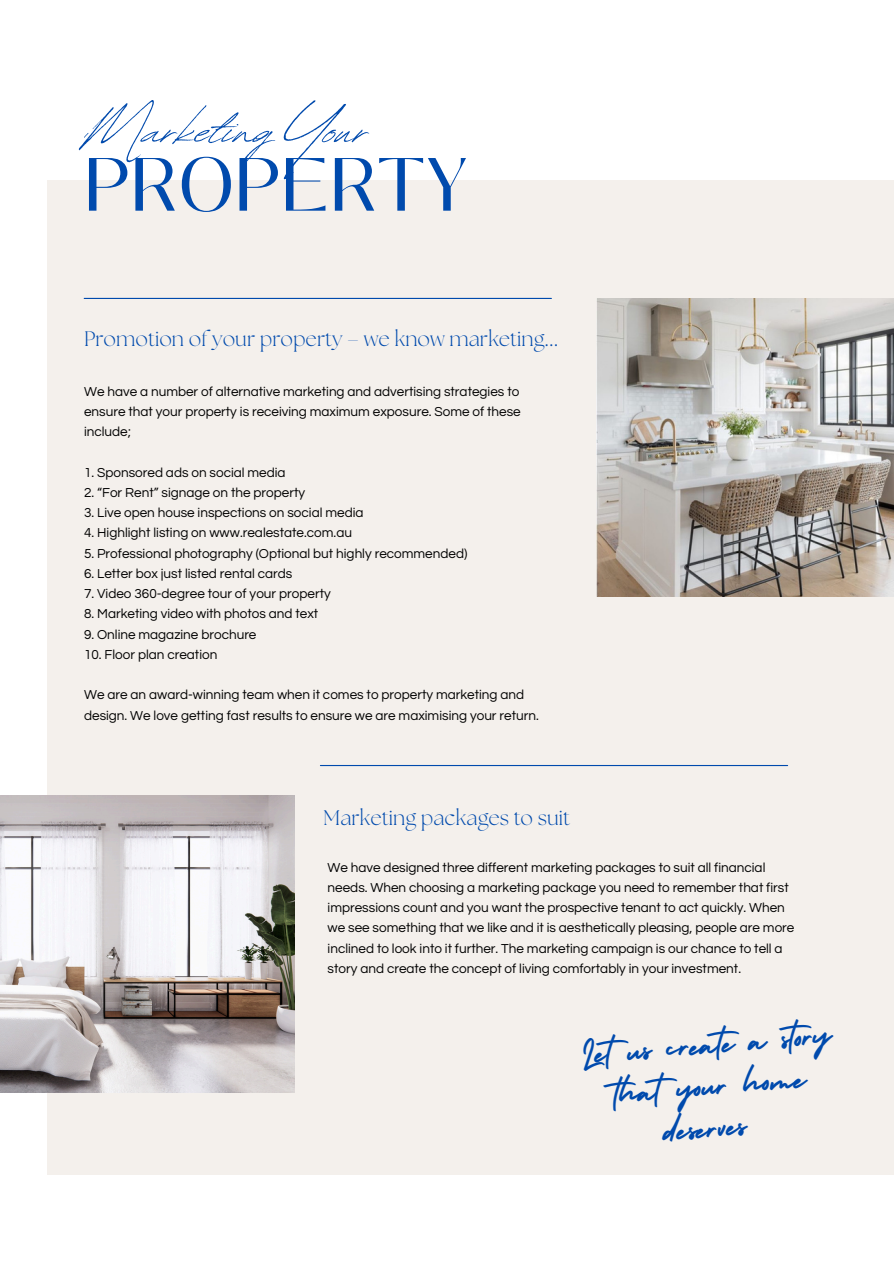
<style>
.page{position:relative;width:894px;height:1264px;background:#fff}
.page>*{position:absolute;margin:0;border:0;box-sizing:border-box;transform-origin:0 0}
.t1{font:75px "Black Mango";color:#004aad}
.t2{font:69.75px "Revive 80 Signature";color:#004aad}
.t3{font:42px/41.5px "Holiday";color:#004aad;text-align:center}
.t4{font:300 21px "The Seasons";color:#004aad}
.t5{font:13.5px/20.2px "Questrial";color:#000}
</style>
<div class="page">
<div style="left:47px;top:180px;width:846px;height:994px;background:#f4f0ec"></div>
<img style="left:0;top:795px;width:294px;height:297px">
<hr style="left:320px;top:765px;width:467px;height:1px;background:#004aad">
<img style="left:596px;top:299px;width:297px;height:297px">
<hr style="left:84px;top:298px;width:467px;height:1px;background:#004aad">
<p class="t2" style="left:84px;top:77px;width:286px">Marketing Your</p>
<p class="t1" style="left:84px;top:128px;width:385px">PROPERTY</p>
<p class="t4" style="left:84px;top:329px;width:475px">Promotion of your property – we know marketing...</p>
<p class="t5" style="left:84px;top:381px;width:438px;text-align:justify">We have a number of alternative marketing and advertising strategies to ensure that your property is receiving maximum exposure. Some of these include;</p>
<p class="t5" style="left:84px;top:462px;width:203px">1. Sponsored ads on social media</p>
<p class="t5" style="left:84px;top:482px;width:222px">2. “For Rent” signage on the property</p>
<p class="t5" style="left:84px;top:503px;width:281px">3. Live open house inspections on social media</p>
<p class="t5" style="left:84px;top:523px;width:269px">4. Highlight listing on www.realestate.com.au</p>
<p class="t5" style="left:84px;top:543px;width:384px">5. Professional photography (Optional but highly recommended)</p>
<p class="t5" style="left:84px;top:563px;width:210px">6. Letter box just listed rental cards</p>
<p class="t5" style="left:84px;top:584px;width:248px">7. Video 360-degree tour of your property</p>
<p class="t5" style="left:84px;top:604px;width:235px">8. Marketing video with photos and text</p>
<p class="t5" style="left:84px;top:624px;width:174px">9. Online magazine brochure</p>
<p class="t5" style="left:84px;top:644px;width:135px">10. Floor plan creation</p>
<p class="t5" style="left:84px;top:685px;width:456px">We are an award-winning team when it comes to property marketing and design. We love getting fast results to ensure we are maximising your return.</p>
<p class="t4" style="left:323px;top:808px;width:248px">Marketing packages to suit</p>
<p class="t5" style="left:327px;top:857px;width:468px">We have designed three different marketing packages to suit all financial needs. When choosing a marketing package you need to remember that first impressions count and you want the prospective tenant to act quickly. When we see something that we like and it is aesthetically pleasing, people are more inclined to look into it further. The marketing campaign is our chance to tell a story and create the concept of living comfortably in your investment.</p>
<p class="t3" style="left:579px;top:1029px;width:253px;rotate:-5deg">Let us create a story that your home deserves</p>
</div>
